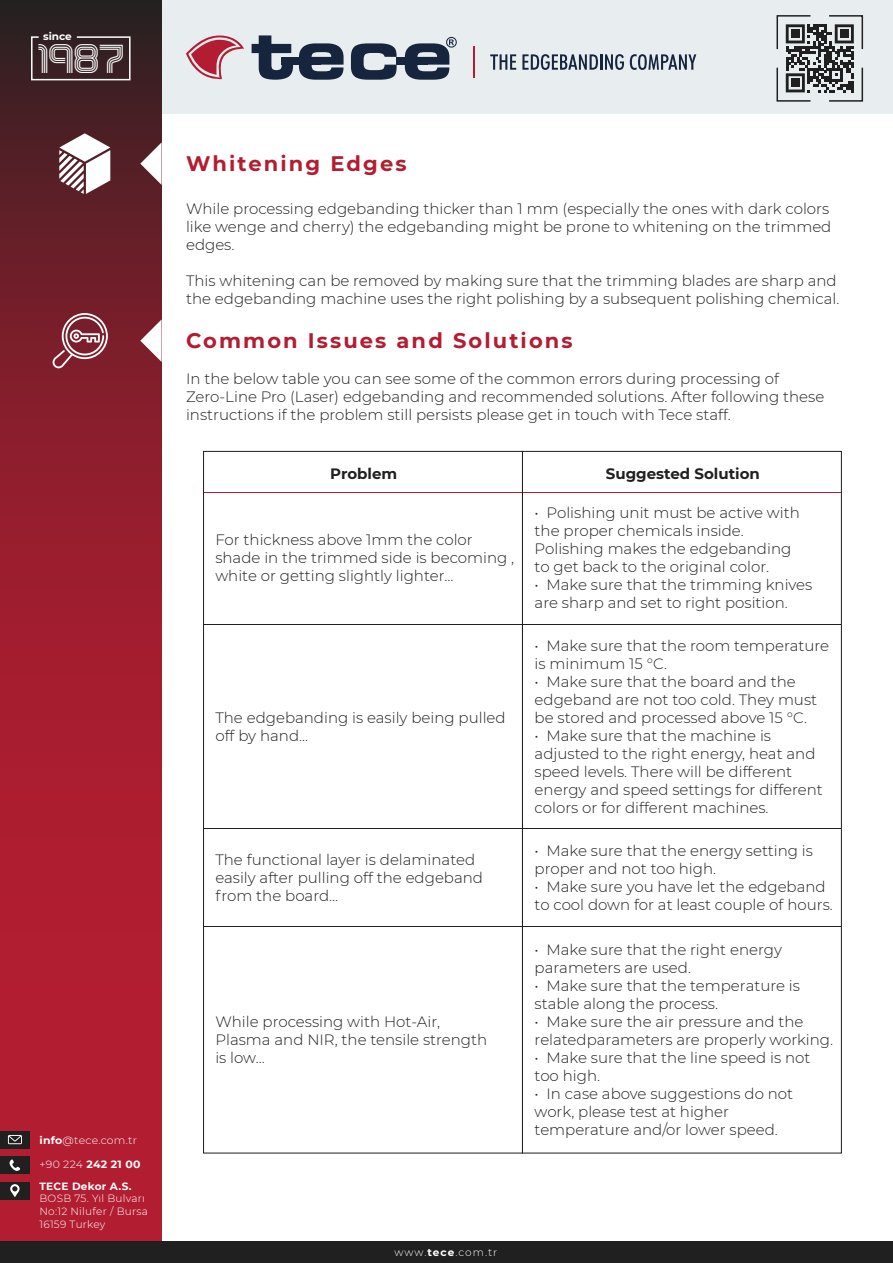
<style>
.page{position:relative;width:893px;height:1263px;background:#e8edef}
.page>*{position:absolute;margin:0;border:0;box-sizing:border-box;transform-origin:0 0}
.t1{font:42px "Incopins Clusters";color:#fff}
.t2{font:700 21px "Montserrat";letter-spacing:.1em;color:#b31d31}
.t3{font:300 15px/18px "Montserrat";color:#202020}
.t4{font:700 15px "Montserrat";color:#202020}
.t5{font:300 10.5px/12.6px "Montserrat";letter-spacing:.025em;color:#fff}
.t6{font:700 10.5px "Montserrat";letter-spacing:.025em;color:#fff}
.t7{font:300 10.5px "Montserrat";letter-spacing:.025em;color:#fff;scale:1.04 1}
.t8{font:700 10.5px "Montserrat";letter-spacing:.025em;color:#fff;scale:1.04 1}
.s1{font-weight:700}
.s2{font-weight:300}
</style>
<div class="page">
<div style="left:0;top:115px;width:893px;height:1148px;background:#fff"></div>
<svg style="left:0;top:0;width:162px;height:1242px;background:#911d2d"></svg>
<hr style="left:473px;top:47px;width:2px;height:31px;background:#b31d31">
<svg style="left:490px;top:54px;width:26px;height:16px"></svg>
<svg style="left:522px;top:54px;width:102px;height:16px"></svg>
<svg style="left:630px;top:54px;width:66px;height:16px"></svg>
<svg style="left:252px;top:35px;width:41px;height:45px"></svg>
<svg style="left:299px;top:43px;width:45px;height:37px"></svg>
<svg style="left:351px;top:43px;width:46px;height:37px"></svg>
<svg style="left:405px;top:37px;width:52px;height:43px"></svg>
<div style="left:397px;top:57px;width:31px;height:8px;background:#16243e"></div>
<div style="left:282px;top:57px;width:39px;height:8px;background:#16243e"></div>
<svg style="left:186px;top:35px;width:58px;height:45px"></svg>
<svg style="left:30px;top:36px;width:101px;height:45px;background:#453134"></svg>
<svg style="left:776px;top:15px;width:88px;height:87px"></svg>
<div style="left:0;top:1242px;width:893px;height:21px;background:#202020"></div>
<hr style="left:204px;top:492px;width:637px;height:1px;background:#b31d31">
<hr style="left:204px;top:624px;width:637px;height:1px;background:#202020">
<hr style="left:204px;top:828px;width:637px;height:1px;background:#202020">
<hr style="left:204px;top:926px;width:637px;height:1px;background:#202020">
<svg style="left:140px;top:319px;width:22px;height:43px"></svg>
<svg style="left:53px;top:313px;width:55px;height:55px;background:#9a535c"></svg>
<svg style="left:140px;top:142px;width:22px;height:43px"></svg>
<svg style="left:59px;top:133px;width:51px;height:61px"></svg>
<div style="left:0;top:1157px;width:30px;height:17px;background:#202020"></div>
<svg style="left:10px;top:1159px;width:10px;height:12px"></svg>
<div style="left:0;top:1131px;width:30px;height:17px;background:#202020"></div>
<svg style="left:8px;top:1135px;width:14px;height:9px"></svg>
<div style="left:0;top:1182px;width:30px;height:17px;background:#202020"></div>
<svg style="left:10px;top:1184px;width:10px;height:13px"></svg>
<p class="t6" style="left:43px;top:29px;width:30px">since</p>
<h1 class="t1" style="left:38px;top:44px;width:88px">1987</h1>
<p class="t7" style="left:39px;top:1133px;width:95px"><span class="s1">info</span>@tece.com.tr</p>
<p class="t6" style="left:39px;top:1178px;width:94px">TECE Dekor A.S.</p>
<p class="t5" style="left:39px;top:1192px;width:110px">BOSB 75. Yıl Bulvarı<br>No:12 Nilufer / Bursa<br>16159 Turkey</p>
<p class="t8" style="left:39px;top:1157px;width:99px"><span class="s2">+90 224</span> 242 21 00</p>
<h2 class="t2" style="left:186px;top:149px;width:222px">Whitening Edges</h2>
<p class="t3" style="left:186px;top:200px;width:647px">While processing edgebanding thicker than 1 mm (especially the ones with dark colors like wenge and cherry) the edgebanding might be prone to whitening on the trimmed edges.</p>
<p class="t3" style="left:186px;top:272px;width:655px">This whitening can be removed by making sure that the trimming blades are sharp and the edgebanding machine uses the right polishing by a subsequent polishing chemical.</p>
<h2 class="t2" style="left:186px;top:325px;width:388px">Common Issues and Solutions</h2>
<p class="t3" style="left:186px;top:369px;width:640px">In the below table you can see some of the common errors during processing of<br>Zero-Line Pro (Laser) edgebanding and recommended solutions. After following these instructions if the problem still persists please get in touch with Tece staff.</p>
<p class="t4" style="left:330px;top:463px;width:69px">Problem</p>
<p class="t3" style="left:215px;top:530px;width:300px">For thickness above 1mm the color shade in the trimmed side is becoming , white or getting slightly lighter...</p>
<p class="t3" style="left:215px;top:709px;width:292px">The edgebanding is easily being pulled off by hand...</p>
<p class="t3" style="left:215px;top:850px;width:269px">The functional layer is delaminated easily after pulling off the edgeband from the board...</p>
<p class="t3" style="left:215px;top:1012px;width:273px">While processing with Hot-Air,<br>Plasma and NIR, the tensile strength is low...</p>
<p class="t4" style="left:606px;top:463px;width:156px">Suggested Solution</p>
<p class="t3" style="left:535px;top:503px;width:267px">• Polishing unit must be active with the proper chemicals inside.<br>Polishing makes the edgebanding to get back to the original color.</p>
<p class="t3" style="left:535px;top:575px;width:279px">• Make sure that the trimming knives are sharp and set to right position.</p>
<p class="t3" style="left:535px;top:637px;width:296px">• Make sure that the room temperature is minimum 15 °C.</p>
<p class="t3" style="left:535px;top:673px;width:284px">• Make sure that the board and the edgeband are not too cold. They must be stored and processed above 15 °C.</p>
<p class="t3" style="left:535px;top:727px;width:290px">• Make sure that the machine is adjusted to the right energy, heat and speed levels. There will be different energy and speed settings for different colors or for different machines.</p>
<p class="t3" style="left:535px;top:841px;width:280px">• Make sure that the energy setting is proper and not too high.</p>
<p class="t3" style="left:535px;top:877px;width:300px">• Make sure you have let the edgeband to cool down for at least couple of hours.</p>
<p class="t3" style="left:535px;top:940px;width:249px">• Make sure that the right energy parameters are used.</p>
<p class="t3" style="left:535px;top:976px;width:267px">• Make sure that the temperature is stable along the process.</p>
<p class="t3" style="left:535px;top:1012px;width:300px">• Make sure the air pressure and the relatedparameters are properly working.</p>
<p class="t3" style="left:535px;top:1048px;width:277px">• Make sure that the line speed is not too high.</p>
<p class="t3" style="left:535px;top:1084px;width:260px">• In case above suggestions do not work, please test at higher temperature and/or lower speed.</p>
<p class="t5" style="left:394px;top:1246px;width:104px">www.<span class="s1">tece</span>.com.tr</p>
</div>
